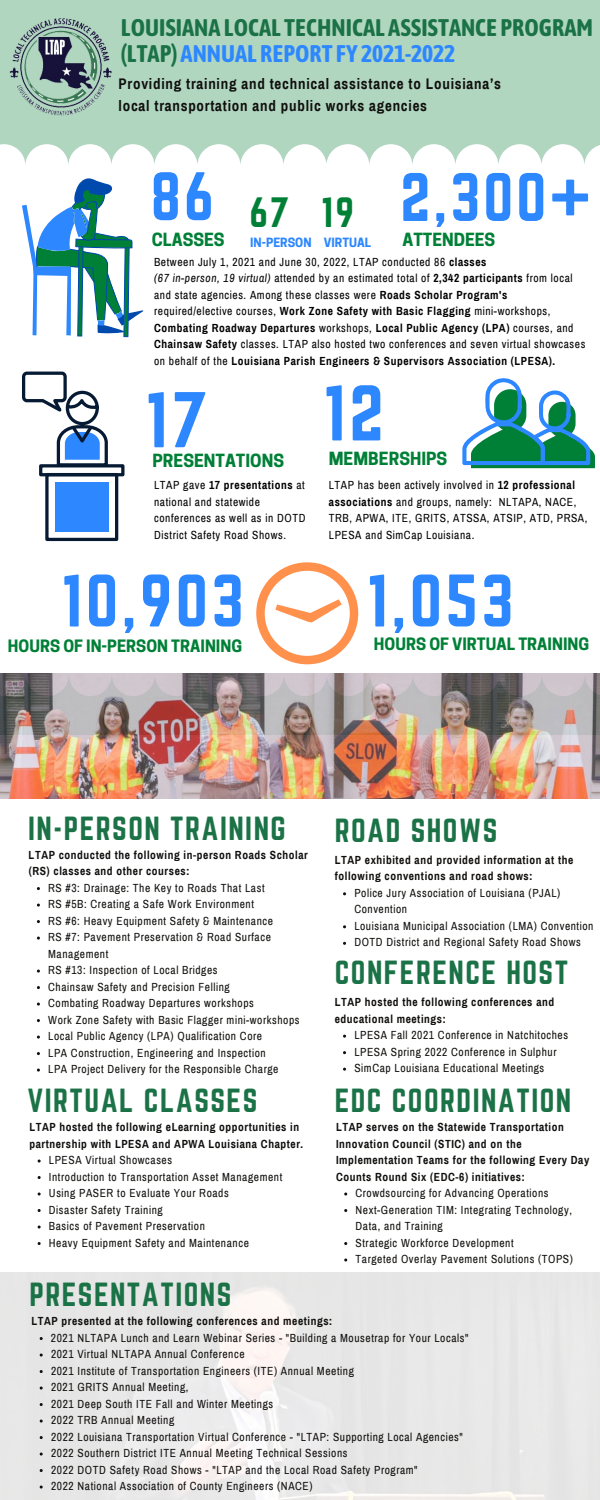
<style>
.page{position:relative;width:600px;height:1500px;background:#b0d6c0}
.page>*{position:absolute;margin:0;border:0;box-sizing:border-box;transform-origin:0 0}
.t1{font:69px "Norwester";color:#2d87ff}
.t2{font:65px "Norwester";letter-spacing:.05em;color:#2d87ff}
.t3{font:60px "Norwester";color:#2d87ff}
.t4{font:29.3px "Norwester";letter-spacing:.05em;color:#1b7246}
.t5{font:700 24px/25.5px "Asap Condensed";color:#1b7246}
.t6{font:700 17px "Cooper Hewitt";color:#008037}
.t7{font:700 16px "Cooper Hewitt";color:#008037}
.t8{font:700 15px/21.8px "Archivo Narrow";letter-spacing:.05em;color:#100f0d}
.t9{font:700 12px "Cooper Hewitt";color:#2d87ff}
.t10{font:11.5px/16.5px "Archivo Narrow";letter-spacing:.05em;color:#100f0d}
.t11{font:11.5px/16.5px "Archivo Narrow";letter-spacing:.05em;color:#000}
.t12{font:700 11.5px "Archivo Narrow";letter-spacing:.05em;color:#100f0d}
.t13{font:700 11.5px "Archivo Narrow";letter-spacing:.05em;color:#000}
.s1{color:#2d87ff}
.s2{font-weight:700}
.s3{font-style:italic}
.s4{font-weight:400}
</style>
<div class="page">
<div style="left:0;top:735px;width:600px;height:765px;background:linear-gradient(to bottom,#fff,#eae9e9)"></div>
<div style="left:0;top:144px;width:600px;height:530px;background:#fff"></div>
<div style="left:45px;top:473px;width:73px;height:68px;border:3px solid #061a33"></div>
<div style="left:55px;top:482px;width:53px;height:50px;background:#2d87ff"></div>
<svg style="left:256px;top:562px;width:102px;height:102px;background:#ffdfcb"></svg>
<img style="left:0;top:674px;width:600px;height:124px">
<img style="left:9px;top:18px;width:103px;height:98px">
<svg style="left:22px;top:177px;width:121px;height:160px;background:#a3cad6"></svg>
<svg style="left:22px;top:372px;width:103px;height:106px;background:#c1ccd9"></svg>
<svg style="left:462px;top:378px;width:133px;height:90px;background:#79b9b4"></svg>
<h1 class="t5" style="left:121px;top:15px;width:474px">LOUISIANA LOCAL TECHNICAL ASSISTANCE PROGRAM (LTAP) <span class="s1">ANNUAL REPORT FY 2021-2022</span></h1>
<h3 class="t8" style="left:119px;top:74px;width:384px">Providing training and technical assistance to Louisiana’s local transportation and public works agencies</h3>
<h1 class="t3" style="left:151px;top:161px;width:442px">86 <sub>67</sub> <sub>19</sub> 2,300+</h1>
<h2 class="t6" style="left:152px;top:233px;width:74px">CLASSES</h2>
<h2 class="t9" style="left:250px;top:238px;width:122px">IN-PERSON VIRTUAL</h2>
<h2 class="t6" style="left:402px;top:233px;width:94px">ATTENDEES</h2>
<p class="t11" style="left:154px;top:254px;width:421px">Between July 1, 2021 and June 30, 2022, LTAP conducted 86 <span class="s2">classes<br></span><span class="s3">(67 in-person, 19 virtual)</span> attended by an estimated total of <span class="s2">2,342 participants</span> from local and state agencies. Among these classes were <span class="s2">Roads Scholar Program's </span>required/elective courses, <span class="s2">Work Zone Safety with Basic Flagging</span> mini-workshops, <span class="s2">Combating Roadway Departures</span> workshops, <span class="s2">Local Public Agency (LPA)</span> courses, and</p>
<p class="t11" style="left:154px;top:336px;width:433px"><span class="s2">Chainsaw Safety</span> classes. LTAP also hosted two conferences and seven virtual showcases on behalf of the <span class="s2">Louisiana Parish Engineers &amp; Supervisors Association (LPESA).</span></p>
<p class="t1" style="left:145px;top:378px;width:64px">17</p>
<p class="t1" style="left:323px;top:371px;width:62px">12</p>
<h2 class="t6" style="left:153px;top:454px;width:133px">PRESENTATIONS</h2>
<h2 class="t6" style="left:329px;top:452px;width:120px">MEMBERSHIPS</h2>
<p class="t13" style="left:154px;top:479px;width:152px"><span class="s4">LTAP gave</span> 17 presentations <span class="s4">at</span></p>
<p class="t11" style="left:329px;top:477px;width:248px">LTAP has been actively involved in <span class="s2">12 professional</span></p>
<p class="t11" style="left:154px;top:494px;width:107px">national and statewide</p>
<p class="t11" style="left:329px;top:494px;width:249px"><span class="s2">associations</span> and groups, namely: NLTAPA, NACE,</p>
<p class="t11" style="left:154px;top:510px;width:153px">conferences as well as in DOTD</p>
<p class="t11" style="left:329px;top:510px;width:260px">TRB, APWA, ITE, GRITS, ATSSA, ATSIP, ATD, PRSA,</p>
<p class="t11" style="left:154px;top:527px;width:133px">District Safety Road Shows.</p>
<p class="t11" style="left:329px;top:527px;width:147px">LPESA and SimCap Louisiana.</p>
<h1 class="t2" style="left:61px;top:562px;width:184px">10,903</h1>
<h1 class="t2" style="left:367px;top:562px;width:148px">1,053</h1>
<h2 class="t7" style="left:8px;top:640px;width:236px">HOURS OF IN-PERSON TRAINING</h2>
<h2 class="t7" style="left:374px;top:638px;width:217px">HOURS OF VIRTUAL TRAINING</h2>
<p class="t4" style="left:28px;top:811px;width:259px">IN-PERSON TRAINING</p>
<p class="t4" style="left:335px;top:813px;width:164px">ROAD SHOWS</p>
<p class="t12" style="left:29px;top:848px;width:281px">LTAP conducted the following in-person Roads Scholar</p>
<p class="t12" style="left:335px;top:854px;width:240px">LTAP exhibited and provided information at the</p>
<p class="t12" style="left:29px;top:865px;width:162px">(RS) classes and other courses:</p>
<p class="t12" style="left:335px;top:870px;width:199px">following conventions and road shows:</p>
<p class="t10" style="left:48px;top:879px;width:218px">RS #3: Drainage: The Key to Roads That Last</p>
<p class="t10" style="left:354px;top:885px;width:207px">Police Jury Association of Louisiana (PJAL)</p>
<p class="t10" style="left:48px;top:896px;width:207px">RS #5B: Creating a Safe Work Environment</p>
<p class="t10" style="left:354px;top:901px;width:54px">Convention</p>
<p class="t10" style="left:48px;top:912px;width:226px">RS #6: Heavy Equipment Safety &amp; Maintenance</p>
<p class="t10" style="left:354px;top:918px;width:241px">Louisiana Municipal Association (LMA) Convention</p>
<p class="t10" style="left:48px;top:929px;width:224px">RS #7: Pavement Preservation &amp; Road Surface</p>
<p class="t10" style="left:354px;top:934px;width:228px">DOTD District and Regional Safety Road Shows</p>
<p class="t10" style="left:48px;top:945px;width:171px">Management<br>RS #13: Inspection of Local Bridges</p>
<p class="t10" style="left:48px;top:978px;width:183px">Chainsaw Safety and Precision Felling</p>
<h1 class="t4" style="left:335px;top:955px;width:235px">CONFERENCE HOST</h1>
<p class="t10" style="left:48px;top:995px;width:207px">Combating Roadway Departures workshops</p>
<p class="t12" style="left:335px;top:996px;width:221px">LTAP hosted the following conferences and</p>
<p class="t10" style="left:48px;top:1011px;width:253px">Work Zone Safety with Basic Flagger mini-workshops</p>
<p class="t12" style="left:335px;top:1013px;width:113px">educational meetings:</p>
<p class="t10" style="left:48px;top:1028px;width:215px">Local Public Agency (LPA) Qualification Core</p>
<p class="t10" style="left:354px;top:1027px;width:215px">LPESA Fall 2021 Conference in Natchitoches</p>
<p class="t10" style="left:48px;top:1044px;width:219px">LPA Construction, Engineering and Inspection</p>
<p class="t10" style="left:354px;top:1044px;width:204px">LPESA Spring 2022 Conference in Sulphur</p>
<p class="t10" style="left:48px;top:1061px;width:232px">LPA Project Delivery for the Responsible Charge</p>
<p class="t10" style="left:354px;top:1060px;width:191px">SimCap Louisiana Educational Meetings</p>
<h1 class="t4" style="left:28px;top:1083px;width:231px">VIRTUAL CLASSES</h1>
<h1 class="t4" style="left:335px;top:1083px;width:238px">EDC COORDINATION</h1>
<p class="t12" style="left:29px;top:1121px;width:271px">LTAP hosted the following eLearning opportunities in</p>
<p class="t12" style="left:336px;top:1121px;width:229px">LTAP serves on the Statewide Transportation</p>
<p class="t12" style="left:29px;top:1137px;width:275px">partnership with LPESA and APWA Louisiana Chapter.</p>
<p class="t12" style="left:336px;top:1137px;width:187px">Innovation Council (STIC) and on the</p>
<p class="t10" style="left:49px;top:1152px;width:125px">LPESA Virtual Showcases</p>
<p class="t12" style="left:336px;top:1154px;width:255px">Implementation Teams for the following Every Day</p>
<p class="t10" style="left:49px;top:1168px;width:235px">Introduction to Transportation Asset Management</p>
<p class="t12" style="left:336px;top:1170px;width:190px">Counts Round Six (EDC-6) initiatives:</p>
<p class="t10" style="left:49px;top:1185px;width:181px">Using PASER to Evaluate Your Roads</p>
<p class="t10" style="left:356px;top:1185px;width:195px">Crowdsourcing for Advancing Operations</p>
<p class="t10" style="left:49px;top:1201px;width:115px">Disaster Safety Training</p>
<p class="t10" style="left:356px;top:1201px;width:218px">Next-Generation TIM: Integrating Technology,</p>
<p class="t10" style="left:49px;top:1218px;width:158px">Basics of Pavement Preservation</p>
<p class="t10" style="left:356px;top:1218px;width:89px">Data, and Training</p>
<p class="t10" style="left:49px;top:1234px;width:201px">Heavy Equipment Safety and Maintenance</p>
<p class="t10" style="left:356px;top:1234px;width:160px">Strategic Workforce Development</p>
<p class="t10" style="left:356px;top:1251px;width:219px">Targeted Overlay Pavement Solutions (TOPS)</p>
<h1 class="t4" style="left:29px;top:1277px;width:204px">PRESENTATIONS</h1>
<p class="t12" style="left:31px;top:1315px;width:302px">LTAP presented at the following conferences and meetings:</p>
<p class="t10" style="left:51px;top:1329px;width:419px">2021 NLTAPA Lunch and Learn Webinar Series - "Building a Mousetrap for Your Locals" 2021 Virtual NLTAPA Annual Conference<br>2021 Institute of Transportation Engineers (ITE) Annual Meeting<br>2021 GRITS Annual Meeting,<br>2021 Deep South ITE Fall and Winter Meetings<br>2022 TRB Annual Meeting<br>2022 Louisiana Transportation Virtual Conference - "LTAP: Supporting Local Agencies" 2022 Southern District ITE Annual Meeting Technical Sessions<br>2022 DOTD Safety Road Shows - "LTAP and the Local Road Safety Program"<br>2022 National Association of County Engineers (NACE)</p>
</div>
